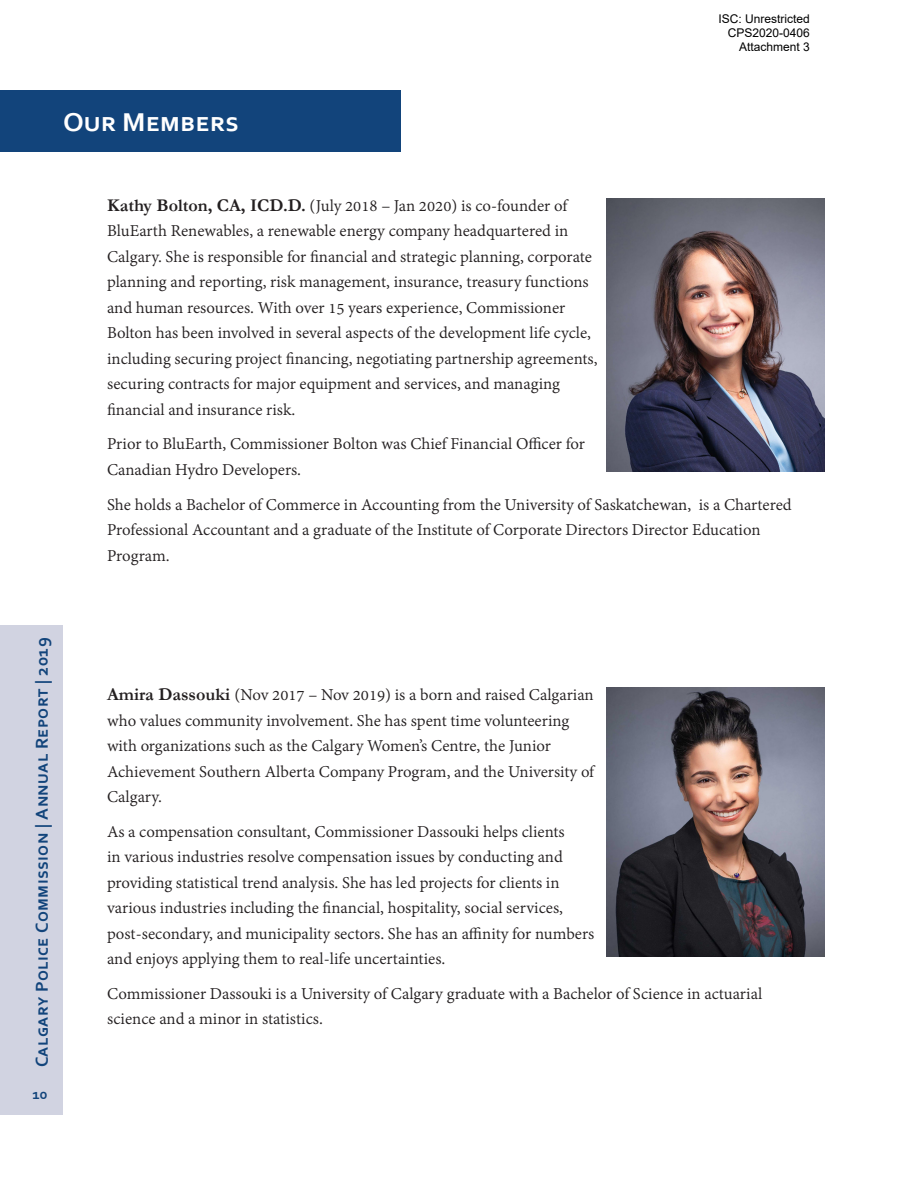
<style>
.page{position:relative;width:918px;height:1188px;background:#fff}
.page>*{position:absolute;margin:0;border:0;box-sizing:border-box;transform-origin:0 0}
.Page_Header{font:700 27px "Corbel";color:#fff;scale:1.05 1}
.Content_Text{font:18px/25.5px "Adobe Devanagari";color:#231f20}
.t1{font:700 18px "Corbel";letter-spacing:.02em;color:#12447b}
.t2{font:700 15px "Corbel";color:#12447b}
.t3{font:12px/14.4px "Arial";color:#000;text-align:right}
.s1{font-family:"Garamond";font-weight:700}
</style>
<div class="page">
<div style="left:0;top:626px;width:63px;height:489px;background:#d1d3e1"></div>
<div style="left:0;top:90px;width:401px;height:61px;background:#12447b"></div>
<img style="left:607px;top:687px;width:217px;height:270px">
<img style="left:607px;top:198px;width:217px;height:273px">
<p class="Page_Header" style="left:63px;top:105px;width:170px">Our Members</p>
<p class="t3" style="left:719px;top:11px;width:93px">ISC: Unrestricted<br>CPS2020-0406<br>Attachment 3</p>
<p class="Content_Text" style="left:107px;top:194px;width:492px"><span class="s1">Kathy Bolton, CA, ICD.D.</span> (July 2018 – Jan 2020) is co-founder of BluEarth Renewables, a renewable energy company headquartered in Calgary. She is responsible for financial and strategic planning, corporate planning and reporting, risk management, insurance, treasury functions and human resources. With over 15 years experience, Commissioner Bolton has been involved in several aspects of the development life cycle, including securing project financing, negotiating partnership agreements, securing contracts for major equipment and services, and managing financial and insurance risk.</p>
<p class="Content_Text" style="left:107px;top:433px;width:479px">Prior to BluEarth, Commissioner Bolton was Chief Financial Officer for<br>Canadian Hydro Developers.</p>
<p class="Content_Text" style="left:107px;top:493px;width:686px">She holds a Bachelor of Commerce in Accounting from the University of Saskatchewan, is a Chartered<br>Professional Accountant and a graduate of the Institute of Corporate Directors Director Education<br>Program.</p>
<p class="t1" style="left:31px;top:1067px;width:431px;rotate:-90deg">Calgary Police Commission | Annual Report | 2019</p>
<p class="t2" style="left:32px;top:1085px;width:17px">10</p>
<p class="Content_Text" style="left:107px;top:684px;width:489px"><span class="s1">Amira Dassouki</span> (Nov 2017 – Nov 2019) is a born and raised Calgarian who values community involvement. She has spent time volunteering with organizations such as the Calgary Women’s Centre, the Junior Achievement Southern Alberta Company Program, and the University of Calgary.</p>
<p class="Content_Text" style="left:107px;top:820px;width:489px">As a compensation consultant, Commissioner Dassouki helps clients<br>in various industries resolve compensation issues by conducting and providing statistical trend analysis. She has led projects for clients in various industries including the financial, hospitality, social services, post-secondary, and municipality sectors. She has an affinity for numbers and enjoys applying them to real-life uncertainties.</p>
<p class="Content_Text" style="left:107px;top:982px;width:657px">Commissioner Dassouki is a University of Calgary graduate with a Bachelor of Science in actuarial science and a minor in statistics.</p>
</div>
